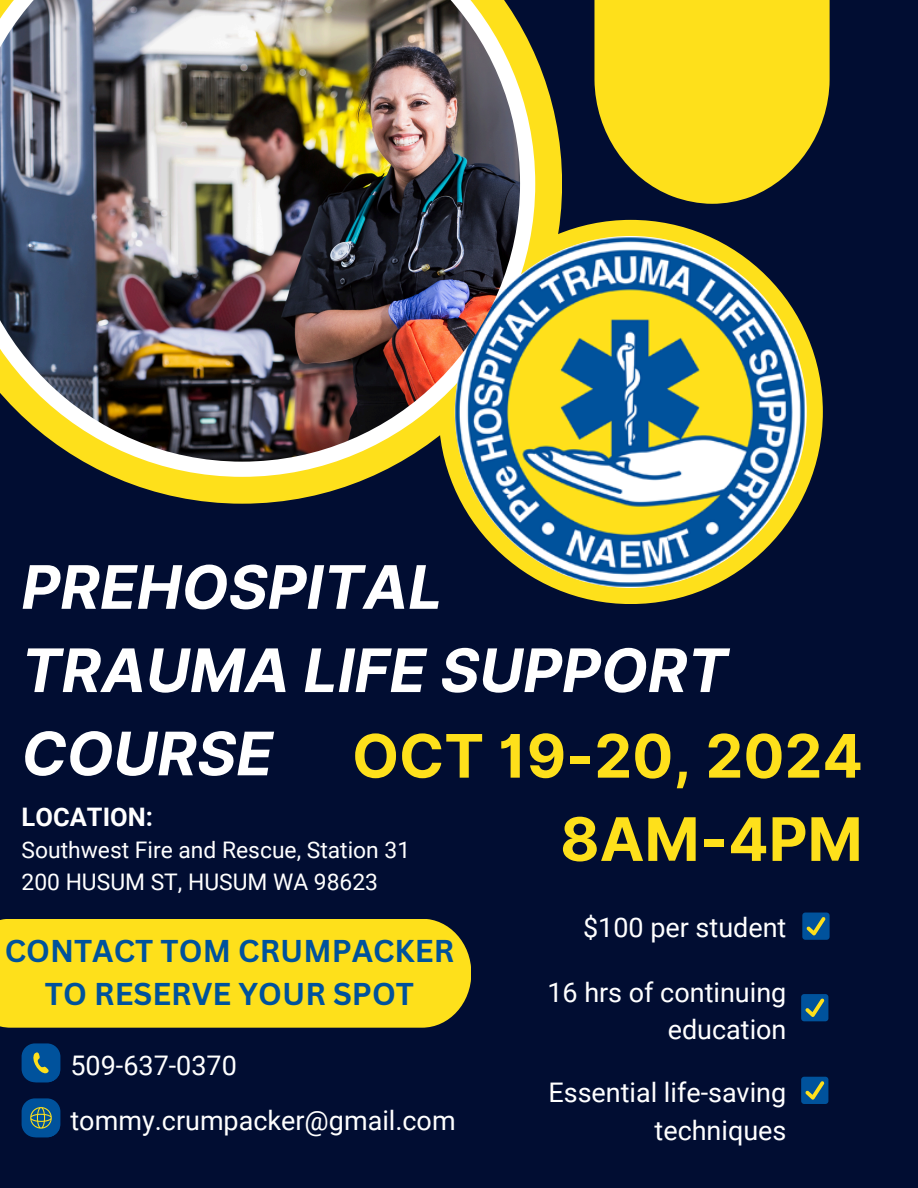
<style>
.page{position:relative;width:918px;height:1188px;background:#010d32}
.page>*{position:absolute;margin:0;border:0;box-sizing:border-box;transform-origin:0 0}
.t1{font:italic 700 60px/83.2px "Inter";color:#fff}
.t2{font:700 60px "Inter";color:#fee01b}
.t3{font:700 30.75px/42.8px "Canva Sans";color:#00529c;text-align:center}
.t4{font:27px/37.2px "Roboto";color:#fff;text-align:right}
.t5{font:700 25.5px "Roboto";color:#fff}
.t6{font:22.8px "Roboto";color:#fff}
</style>
<div class="page">
<div style="left:22px;top:1098px;width:38px;height:39px;background:#00529c;border-radius:13px"></div>
<svg style="left:30px;top:1107px;width:30px;height:30px"></svg>
<div style="left:22px;top:1043px;width:38px;height:39px;background:#00529c;border-radius:13px"></div>
<svg style="left:30px;top:1051px;width:30px;height:31px"></svg>
<div style="left:0;top:919px;width:471px;height:109px;background:#fee01b"></div>
<div style="left:801px;top:1077px;width:27px;height:27px;background:#00529c;border-radius:3px"></div>
<svg style="left:805px;top:1081px;width:19px;height:19px"></svg>
<div style="left:801px;top:994px;width:27px;height:27px;background:#00529c;border-radius:3px"></div>
<svg style="left:805px;top:998px;width:19px;height:19px"></svg>
<div style="left:802px;top:913px;width:27px;height:27px;background:#00529c;border-radius:3px"></div>
<svg style="left:806px;top:917px;width:20px;height:18px"></svg>
<svg style="left:114px;top:55px;width:448px;height:449px;fill:#fee01b"></svg>
<div style="left:439px;top:220px;width:384px;height:384px;background:#fee01b;border-radius:50%"></div>
<svg style="left:84px;top:25px;width:451px;height:452px"></svg>
<img style="left:455px;top:236px;width:352px;height:352px;border-radius:50%">
<img style="left:0;top:0;width:520px;height:462px">
<svg style="left:594px;top:0;width:236px;height:204px;fill:#fee01b"></svg>
<h1 class="t1" style="left:22px;top:545px;width:708px">PREHOSPITAL<br>TRAUMA LIFE SUPPORT<br>COURSE</h1>
<h1 class="t2" style="left:352px;top:720px;width:512px">OCT 19-20, 2024</h1>
<h4 class="t5" style="left:22px;top:803px;width:133px">LOCATION:</h4>
<h3 class="t6" style="left:22px;top:837px;width:390px">Southwest Fire and Rescue, Station 31</h3>
<p class="t6" style="left:22px;top:869px;width:358px">200 HUSUM ST, HUSUM WA 98623</p>
<p class="t3" style="left:5px;top:929px;width:451px">CONTACT TOM CRUMPACKER<br>TO RESERVE YOUR SPOT</p>
<p class="t4" style="left:71px;top:1047px;width:168px">509-637-0370</p>
<p class="t4" style="left:71px;top:1102px;width:387px">tommy.crumpacker@gmail.com</p>
<h1 class="t2" style="left:560px;top:803px;width:305px">8AM-4PM</h1>
<p class="t4" style="left:583px;top:910px;width:205px">$100 per student</p>
<p class="t4" style="left:547px;top:974px;width:240px">16 hrs of continuing</p>
<h2 class="t4" style="left:668px;top:1011px;width:120px">education</h2>
<p class="t4" style="left:548px;top:1075px;width:240px">Essential life-saving techniques</p>
</div>
